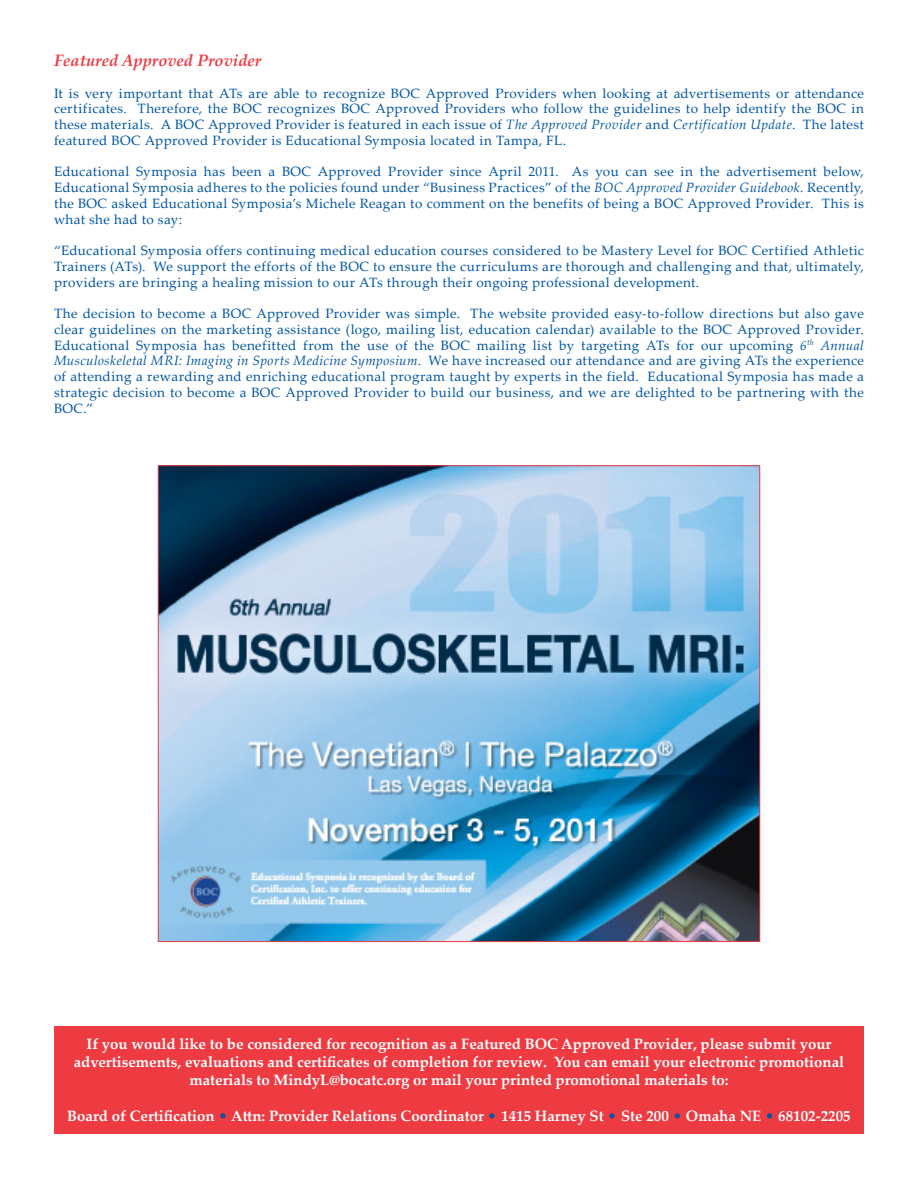
<style>
.page{position:relative;width:918px;height:1188px;background:#fff}
.page>*{position:absolute;margin:0;border:0;box-sizing:border-box;transform-origin:0 0}
.t1{font:italic 700 16.5px "Palatino Linotype";color:#ee3a41}
.t2{font:700 15px/18px "Palatino Linotype";color:#fff;text-align:center}
.t3{font:13.5px/15.8px "Palatino Linotype";letter-spacing:.03em;color:#0155a5;text-align:justify}
.s1{font-style:italic}
.s2{font-weight:400;color:#0155a5}
</style>
<div class="page">
<div style="left:54px;top:1026px;width:810px;height:108px;background:#ee3a41"></div>
<img style="left:160px;top:468px;width:598px;height:472px">
<p class="t1" style="left:54px;top:49px;width:209px">Featured Approved Provider</p>
<p class="t3" style="left:54px;top:85px;width:812px">It is very important that ATs are able to recognize BOC Approved Providers when looking at advertisements or attendance certificates. Therefore, the BOC recognizes BOC Approved Providers who follow the guidelines to help identify the BOC in these materials. A BOC Approved Provider is featured in each issue of <span class="s1">The Approved Provider</span> and <span class="s1">Certification Update</span>. The latest featured BOC Approved Provider is Educational Symposia located in Tampa, FL.</p>
<p class="t3" style="left:54px;top:163px;width:811px">Educational Symposia has been a BOC Approved Provider since April 2011. As you can see in the advertisement below, Educational Symposia adheres to the policies found under “Business Practices” of the <span class="s1">BOC Approved Provider Guidebook</span>. Recently, the BOC asked Educational Symposia’s Michele Reagan to comment on the benefits of being a BOC Approved Provider. This is what she had to say:</p>
<p class="t3" style="left:54px;top:242px;width:811px">“Educational Symposia offers continuing medical education courses considered to be Mastery Level for BOC Certified Athletic Trainers (ATs). We support the efforts of the BOC to ensure the curriculums are thorough and challenging and that, ultimately, providers are bringing a healing mission to our ATs through their ongoing professional development.</p>
<p class="t3" style="left:54px;top:305px;width:812px">The decision to become a BOC Approved Provider was simple. The website provided easy-to-follow directions but also gave clear guidelines on the marketing assistance (logo, mailing list, education calendar) available to the BOC Approved Provider.<br>Educational Symposia has benefitted from the use of the BOC mailing list by targeting ATs for our upcoming <span class="s1">6</span><sup>th</sup> <span class="s1">Annual Musculoskeletal MRI: Imaging in Sports Medicine Symposium</span>. We have increased our attendance and are giving ATs the experience of attending a rewarding and enriching educational program taught by experts in the field. Educational Symposia has made a strategic decision to become a BOC Approved Provider to build our business, and we are delighted to be partnering with the BOC.”</p>
<p class="t2" style="left:74px;top:1035px;width:772px">If you would like to be considered for recognition as a Featured BOC Approved Provider, please submit your advertisements, evaluations and certificates of completion for review. You can email your electronic promotional materials to MindyL@bocatc.org or mail your printed promotional materials to:</p>
<p class="t2" style="left:67px;top:1107px;width:785px">Board of Certification <span class="s2">•</span> Attn: Provider Relations Coordinator <span class="s2">•</span> 1415 Harney St <span class="s2">•</span> Ste 200 <span class="s2">•</span> Omaha NE <span class="s2">•</span> 68102-2205</p>
</div>
